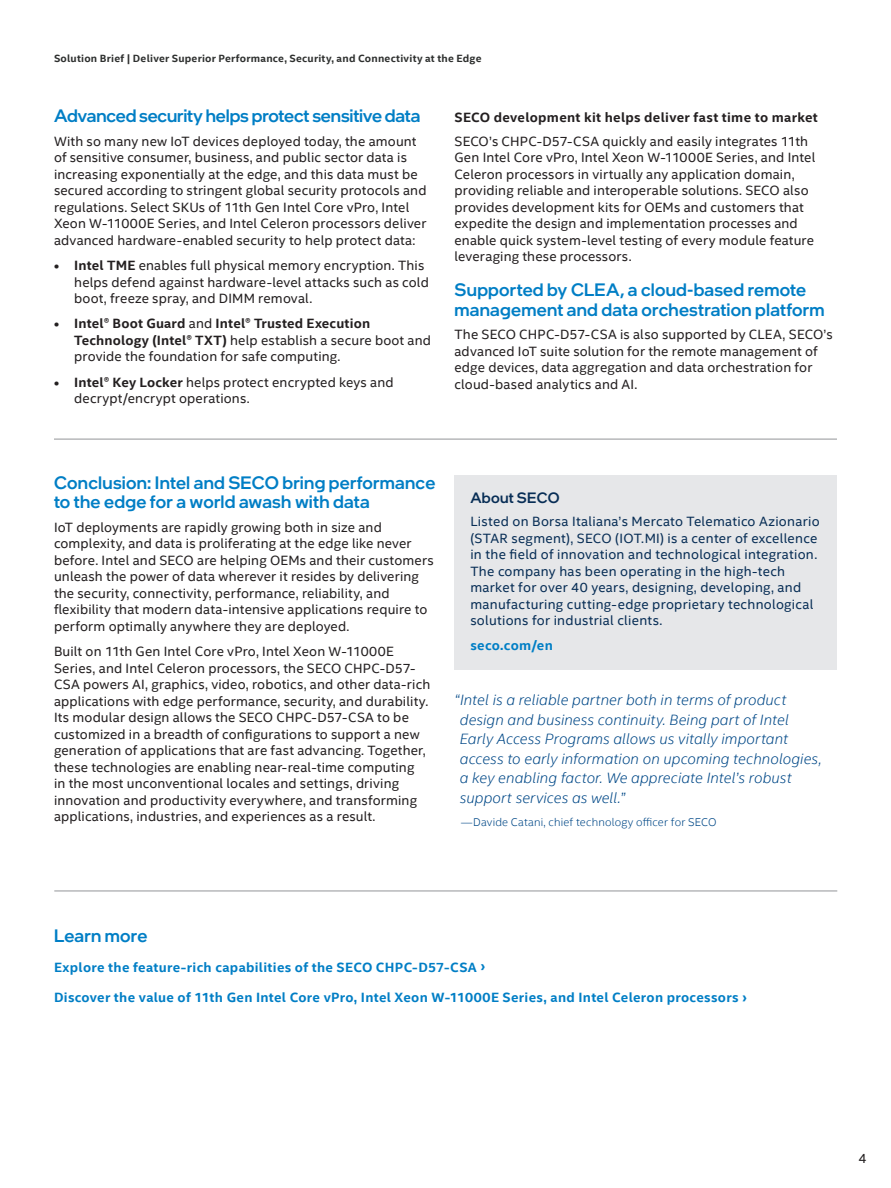
<style>
.page{position:relative;width:891px;height:1188px;background:#fff}
.page>*{position:absolute;margin:0;border:0;box-sizing:border-box;transform-origin:0 0}
.CopyHeaderBlue_H2{font:500 18px/19.5px "Intel One Display";letter-spacing:.01em;color:#007ec5}
.CopyHeaderBlue_H2-2{font:500 18px "Intel One Display";letter-spacing:-.01em;color:#007ec5}
.BulletPoints{font:italic 300 15px/19.5px "Intel Clear";letter-spacing:.005em;color:#014887}
.CopyHeaderBlue_H2-3{font:500 15px "Intel One Display";letter-spacing:.02em;color:#082e56}
.MainCopy___Caption{font:13.5px/16.5px "Intel Clear";letter-spacing:.01em;color:#231f20}
.Body{font:13.5px/16.5px "Intel Clear";letter-spacing:.02em;color:#082e56}
.CopyHeaderBlue_H2-4{font:700 13.5px "Intel Clear";letter-spacing:.02em;color:#007ec5}
.CopyHeaderBlue_H2-5{font:700 13.5px "Intel Clear";letter-spacing:.02em;color:#231f20}
.Body-2{font:700 13.5px "Intel Clear";letter-spacing:.02em;color:#007ec5}
.BulletPoints-2{font:300 11.25px "Intel Clear";letter-spacing:.015em;color:#014887}
.t1{font:700 10.5px "Intel Clear";letter-spacing:.02em;color:#2d2f2e}
.s1{font-weight:700}
</style>
<div class="page">
<div style="left:454px;top:475px;width:383px;height:195px;background:#e6e7e9"></div>
<hr style="left:54px;top:439px;width:783px;height:1px;background:#939598">
<hr style="left:54px;top:891px;width:783px;height:1px;background:#939598">
<p class="t1" style="left:54px;top:51px;width:429px">Solution Brief | Deliver Superior Performance, Security, and Connectivity at the Edge</p>
<p class="CopyHeaderBlue_H2-2" style="left:54px;top:105px;width:368px">Advanced security helps protect sensitive data</p>
<p class="MainCopy___Caption" style="left:54px;top:132px;width:374px">With so many new IoT devices deployed today, the amount of sensitive consumer, business, and public sector data is increasing exponentially at the edge, and this data must be secured according to stringent global security protocols and regulations. Select SKUs of 11th Gen Intel Core vPro, Intel Xeon W-11000E Series, and Intel Celeron processors deliver advanced hardware-enabled security to help protect data:</p>
<p class="MainCopy___Caption" style="left:74px;top:257px;width:356px;text-indent:-20px"><span class="s1">• Intel TME</span> enables full physical memory encryption. This helps defend against hardware-level attacks such as cold boot, freeze spray, and DIMM removal.</p>
<p class="MainCopy___Caption" style="left:74px;top:315px;width:358px;text-indent:-20px"><span class="s1">• Intel® Boot Guard</span> and <span class="s1">Intel® Trusted Execution<br>Technology (Intel® TXT)</span> help establish a secure boot and provide the foundation for safe computing.</p>
<p class="MainCopy___Caption" style="left:74px;top:374px;width:321px;text-indent:-20px"><span class="s1">• Intel® Key Locker</span> helps protect encrypted keys and decrypt/encrypt operations.</p>
<p class="CopyHeaderBlue_H2-5" style="left:454px;top:108px;width:365px">SECO development kit helps deliver fast time to market</p>
<p class="MainCopy___Caption" style="left:454px;top:132px;width:362px">SECO’s CHPC-D57-CSA quickly and easily integrates 11th Gen Intel Core vPro, Intel Xeon W-11000E Series, and Intel Celeron processors in virtually any application domain, providing reliable and interoperable solutions. SECO also provides development kits for OEMs and customers that expedite the design and implementation processes and enable quick system-level testing of every module feature leveraging these processors.</p>
<p class="CopyHeaderBlue_H2" style="left:454px;top:280px;width:372px">Supported by CLEA, a cloud-based remote management and data orchestration platform</p>
<p class="MainCopy___Caption" style="left:454px;top:326px;width:380px">The SECO CHPC-D57-CSA is also supported by CLEA, SECO’s advanced IoT suite solution for the remote management of edge devices, data aggregation and data orchestration for cloud-based analytics and AI.</p>
<p class="CopyHeaderBlue_H2" style="left:54px;top:472px;width:383px">Conclusion: Intel and SECO bring performance to the edge for a world awash with data</p>
<p class="MainCopy___Caption" style="left:54px;top:518px;width:381px">IoT deployments are rapidly growing both in size and complexity, and data is proliferating at the edge like never before. Intel and SECO are helping OEMs and their customers unleash the power of data wherever it resides by delivering the security, connectivity, performance, reliability, and flexibility that modern data-intensive applications require to perform optimally anywhere they are deployed.</p>
<p class="MainCopy___Caption" style="left:54px;top:643px;width:378px">Built on 11th Gen Intel Core vPro, Intel Xeon W-11000E Series, and Intel Celeron processors, the SECO CHPC-D57- CSA powers AI, graphics, video, robotics, and other data-rich applications with edge performance, security, and durability.<br>Its modular design allows the SECO CHPC-D57-CSA to be customized in a breadth of configurations to support a new generation of applications that are fast advancing. Together, these technologies are enabling near-real-time computing<br>in the most unconventional locales and settings, driving innovation and productivity everywhere, and transforming applications, industries, and experiences as a result.</p>
<p class="CopyHeaderBlue_H2-3" style="left:470px;top:488px;width:91px">About SECO</p>
<p class="Body" style="left:470px;top:513px;width:351px">Listed on Borsa Italiana’s Mercato Telematico Azionario (STAR segment), SECO (IOT.MI) is a center of excellence in the field of innovation and technological integration.<br>The company has been operating in the high-tech market for over 40 years, designing, developing, and manufacturing cutting-edge proprietary technological solutions for industrial clients.</p>
<p class="Body-2" style="left:470px;top:636px;width:84px">seco.com/en</p>
<p class="BulletPoints" style="left:460px;top:690px;width:363px;text-indent:-5px">“Intel is a reliable partner both in terms of product design and business continuity. Being part of Intel Early Access Programs allows us vitally important access to early information on upcoming technologies, a key enabling factor. We appreciate Intel’s robust support services as well.”</p>
<p class="BulletPoints-2" style="left:461px;top:815px;width:257px">—Davide Catani, chief technology officer for SECO</p>
<p class="CopyHeaderBlue_H2" style="left:54px;top:925px;width:95px">Learn more</p>
<p class="CopyHeaderBlue_H2-4" style="left:54px;top:958px;width:433px">Explore the feature-rich capabilities of the SECO CHPC-D57-CSA ›</p>
<p class="CopyHeaderBlue_H2-4" style="left:54px;top:988px;width:695px">Discover the value of 11th Gen Intel Core vPro, Intel Xeon W-11000E Series, and Intel Celeron processors ›</p>
<p class="MainCopy___Caption" style="left:858px;top:1150px;width:10px">4</p>
</div>
